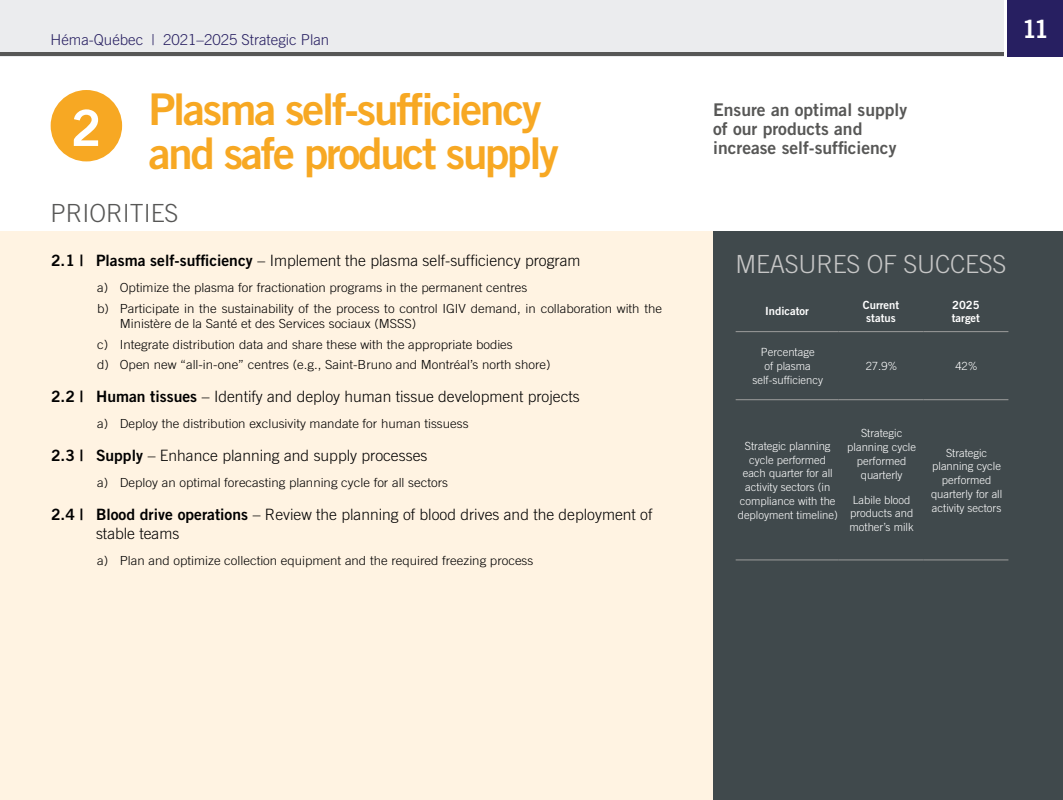
<style>
.page{position:relative;width:1063px;height:800px;background:#fff}
.page>*{position:absolute;margin:0;border:0;box-sizing:border-box;transform-origin:0 0}
.t1{font:50px "Trade Gothic Bold Two";color:#fff}
.t2{font:43.75px/43.8px "Trade Gothic Bold Two";letter-spacing:-.05em;color:#f7a823}
.t3{font:300 25px "Trade Gothic";letter-spacing:-.01em;color:#c6c6c6}
.t4{font:300 25px "Trade Gothic";color:#575756}
.t5{font:25px "Trade Gothic Bold Two";color:#fff}
.t6{font:17.5px/18.8px "Trade Gothic Bold Two";color:#575756}
.t7{font:300 15.62px/18.8px "Trade Gothic";color:#000}
.t8{font:300 15px "Trade Gothic";color:#271f61}
.t9{font:300 12.5px/20.6px "Trade Gothic";color:#000;scale:1.06 1}
.t10{font:300 11.25px/13.8px "Trade Gothic";color:#fff;text-align:center}
.t11{font:11.25px/13.8px "Trade Gothic Bold Two";color:#fff;text-align:center}
.s1{font-family:"Trade Gothic Bold Two";font-weight:400}
</style>
<div class="page">
<div style="left:0;top:0;width:1003px;height:56px;background:#ebecee"></div>
<hr style="left:0;top:52px;width:1003px;height:4px;background:#575756">
<div style="left:1007px;top:0;width:55px;height:56px;background:#271f61"></div>
<div style="left:51px;top:90px;width:71px;height:71px;background:#f7a823;border-radius:50%"></div>
<div style="left:0;top:232px;width:713px;height:568px;background:#fff3e2"></div>
<div style="left:713px;top:232px;width:349px;height:568px;background:#40494c"></div>
<hr style="left:735px;top:331px;width:103px;height:1px;background:#9d9d9c">
<hr style="left:838px;top:331px;width:85px;height:1px;background:#9d9d9c">
<hr style="left:923px;top:331px;width:85px;height:1px;background:#9d9d9c">
<hr style="left:735px;top:400px;width:103px;height:1px;background:#9d9d9c">
<hr style="left:838px;top:400px;width:85px;height:1px;background:#9d9d9c">
<hr style="left:923px;top:400px;width:85px;height:1px;background:#9d9d9c">
<hr style="left:735px;top:560px;width:103px;height:1px;background:#9d9d9c">
<hr style="left:838px;top:560px;width:85px;height:1px;background:#9d9d9c">
<hr style="left:923px;top:560px;width:85px;height:1px;background:#9d9d9c">
<p class="t8" style="left:51px;top:30px;width:280px">Héma-Québec | 2021–2025 Strategic Plan</p>
<h2 class="t2" style="left:149px;top:87px;width:412px">Plasma self-sufficiency and safe product supply</h2>
<h1 class="t1" style="left:71px;top:97px;width:32px">2</h1>
<h3 class="t6" style="left:713px;top:100px;width:195px">Ensure an optimal supply of our products and increase self-sufficiency</h3>
<h3 class="t4" style="left:51px;top:198px;width:129px">PRIORITIES</h3>
<p class="t7" style="left:51px;top:251px;width:531px"><span class="s1">2.1 | Plasma self-sufficiency</span> – Implement the plasma self-sufficiency program</p>
<p class="t9" style="left:97px;top:278px;width:534px">a) Optimize the plasma for fractionation programs in the permanent centres<br>b) Participate in the sustainability of the process to control IGIV demand, in collaboration with the</p>
<p class="t9" style="left:97px;top:313px;width:429px;text-indent:23px">Ministère de la Santé et des Services sociaux (MSSS)<br>c) Integrate distribution data and share these with the appropriate bodies<br>d) Open new “all-in-one” centres (e.g., Saint-Bruno and Montréal’s north shore)</p>
<p class="t7" style="left:51px;top:387px;width:530px"><span class="s1">2.2 | Human tissues</span> – Identify and deploy human tissue development projects</p>
<p class="t9" style="left:97px;top:413px;width:352px">a) Deploy the distribution exclusivity mandate for human tissuess</p>
<p class="t7" style="left:51px;top:446px;width:378px"><span class="s1">2.3 | Supply</span> – Enhance planning and supply processes</p>
<p class="t9" style="left:97px;top:473px;width:332px">a) Deploy an optimal forecasting planning cycle for all sectors</p>
<p class="t7" style="left:96px;top:505px;width:558px;text-indent:-45px"><span class="s1">2.4 | Blood drive operations</span> – Review the planning of blood drives and the deployment of stable teams</p>
<p class="t9" style="left:97px;top:550px;width:413px">a) Plan and optimize collection equipment and the required freezing process</p>
<h3 class="t3" style="left:735px;top:249px;width:272px">MEASURES OF SUCCESS</h3>
<p class="t11" style="left:765px;top:304px;width:45px">Indicator</p>
<p class="t11" style="left:862px;top:297px;width:38px">Current status</p>
<p class="t11" style="left:951px;top:297px;width:30px;text-align:left">2025 target</p>
<p class="t10" style="left:752px;top:345px;width:72px">Percentage<br>of plasma self-sufficiency</p>
<p class="t10" style="left:865px;top:359px;width:33px">27.9%</p>
<p class="t10" style="left:955px;top:359px;width:24px">42%</p>
<p class="t10" style="left:737px;top:439px;width:102px">Strategic planning cycle performed each quarter for all activity sectors (in compliance with the deployment timeline)</p>
<p class="t10" style="left:847px;top:426px;width:70px">Strategic planning cycle performed quarterly</p>
<p class="t10" style="left:849px;top:493px;width:66px;text-align:left">Labile blood products and mother’s milk</p>
<p class="t10" style="left:931px;top:446px;width:73px">Strategic planning cycle performed quarterly for all activity sectors</p>
<h3 class="t5" style="left:1021px;top:13px;width:29px">11</h3>
</div>
